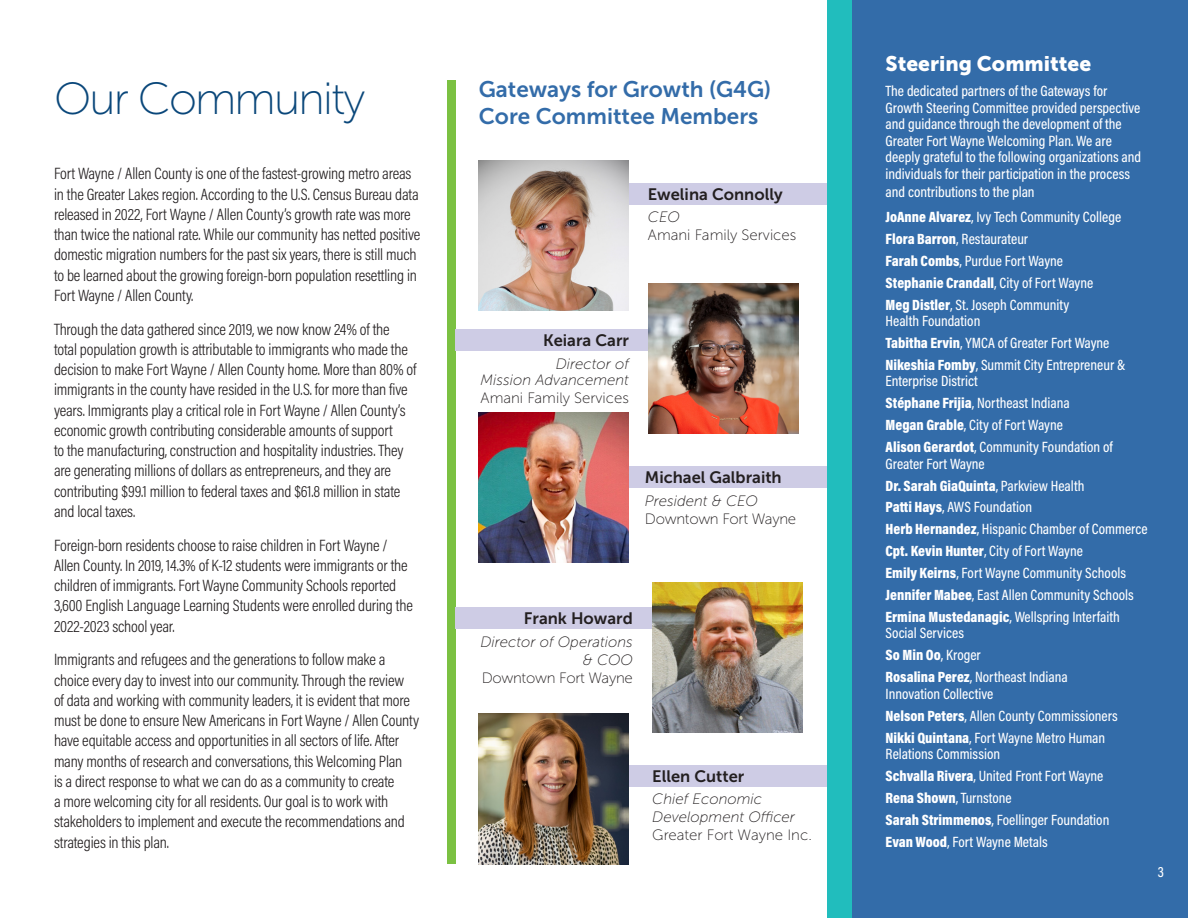
<style>
.page{position:relative;width:1188px;height:918px;background:#fff}
.page>*{position:absolute;margin:0;border:0;box-sizing:border-box;transform-origin:0 0}
.t1{font:45px "Museo Sans 100";letter-spacing:-.04em;color:#0a477a}
.t2{font:22.5px/27px "Museo Sans 700";color:#336ca9}
.t3{font:21px "Museo Sans 900";color:#fff}
.t4{font:300 16.5px/20.2px "Acumin Pro Cond";letter-spacing:-.01em;color:#231f20}
.t5{font:16.5px "Museo Sans 700";color:#231f20}
.t6{font:500 15px/16.5px "Acumin Pro Cond";color:#fff}
.t7{font:italic 15px/18px "Museo Sans 100";color:#231f20;text-align:right}
.t8{font:900 15px "Acumin Pro Cond";color:#fff}
.t9{font:15px "Museo Sans 100";color:#231f20}
.t10{font:15px "Museo Sans 100";letter-spacing:-.02em;color:#231f20}
.s1{font-weight:900}
.s2{font-weight:500}
</style>
<div class="page">
<div style="left:600px;top:183px;width:239px;height:21px;background:#cecce5"></div>
<div style="left:852px;top:0;width:336px;height:918px;background:#336ca9"></div>
<div style="left:447px;top:80px;width:9px;height:784px;background:#7bc142"></div>
<img style="left:479px;top:714px;width:150px;height:150px">
<img style="left:479px;top:413px;width:150px;height:150px">
<img style="left:648px;top:284px;width:150px;height:150px">
<img style="left:652px;top:582px;width:150px;height:150px">
<img style="left:479px;top:160px;width:150px;height:150px">
<div style="left:629px;top:467px;width:198px;height:21px;background:#cecce5"></div>
<div style="left:629px;top:765px;width:198px;height:21px;background:#cecce5"></div>
<div style="left:456px;top:329px;width:192px;height:21px;background:#cecce5"></div>
<div style="left:456px;top:608px;width:196px;height:21px;background:#cecce5"></div>
<div style="left:827px;top:0;width:25px;height:918px;background:#21bdbd"></div>
<p class="t1" style="left:54px;top:75px;width:313px">Our Community</p>
<p class="t4" style="left:54px;top:163px;width:368px">Fort Wayne / Allen County is one of the fastest-growing metro areas in the Greater Lakes region. According to the U.S. Census Bureau data released in 2022, Fort Wayne / Allen County’s growth rate was more than twice the national rate. While our community has netted positive domestic migration numbers for the past six years, there is still much to be learned about the growing foreign-born population resettling in Fort Wayne / Allen County.</p>
<p class="t4" style="left:54px;top:319px;width:364px">Through the data gathered since 2019, we now know 24% of the total population growth is attributable to immigrants who made the decision to make Fort Wayne / Allen County home. More than 80% of immigrants in the county have resided in the U.S. for more than five years. Immigrants play a critical role in Fort Wayne / Allen County’s economic growth contributing considerable amounts of support<br>to the manufacturing, construction and hospitality industries. They are generating millions of dollars as entrepreneurs, and they are contributing $99.1 million to federal taxes and $61.8 million in state and local taxes.</p>
<p class="t4" style="left:54px;top:535px;width:360px">Foreign-born residents choose to raise children in Fort Wayne / Allen County. In 2019, 14.3% of K-12 students were immigrants or the children of immigrants. Fort Wayne Community Schools reported 3,600 English Language Learning Students were enrolled during the 2022-2023 school year.</p>
<p class="t4" style="left:54px;top:649px;width:367px">Immigrants and refugees and the generations to follow make a choice every day to invest into our community. Through the review<br>of data and working with community leaders, it is evident that more must be done to ensure New Americans in Fort Wayne / Allen County have equitable access and opportunities in all sectors of life. After many months of research and conversations, this Welcoming Plan<br>is a direct response to what we can do as a community to create<br>a more welcoming city for all residents. Our goal is to work with stakeholders to implement and execute the recommendations and strategies in this plan.</p>
<p class="t2" style="left:479px;top:76px;width:294px">Gateways for Growth (G4G)<br>Core Committee Members</p>
<p class="t5" style="left:648px;top:185px;width:136px">Ewelina Connolly</p>
<p class="t7" style="left:648px;top:208px;width:33px">CEO</p>
<p class="t9" style="left:648px;top:227px;width:150px">Amani Family Services</p>
<p class="t5" style="left:543px;top:331px;width:87px">Keiara Carr</p>
<p class="t7" style="left:481px;top:355px;width:150px;line-height:16.5px">Director of<br>Mission Advancement</p>
<p class="t9" style="left:481px;top:390px;width:150px">Amani Family Services</p>
<p class="t5" style="left:645px;top:468px;width:138px">Michael Galbraith</p>
<p class="t7" style="left:645px;top:492px;width:114px">President &amp; CEO</p>
<p class="t10" style="left:645px;top:510px;width:153px">Downtown Fort Wayne</p>
<p class="t5" style="left:524px;top:609px;width:110px">Frank Howard</p>
<p class="t7" style="left:480px;top:633px;width:154px">Director of Operations &amp; COO</p>
<p class="t10" style="left:482px;top:670px;width:153px">Downtown Fort Wayne</p>
<p class="t5" style="left:652px;top:767px;width:94px">Ellen Cutter</p>
<p class="t7" style="left:652px;top:790px;width:144px;text-align:left">Chief Economic<br>Development Officer</p>
<p class="t9" style="left:652px;top:827px;width:161px">Greater Fort Wayne Inc.</p>
<p class="t3" style="left:886px;top:52px;width:207px">Steering Committee</p>
<p class="t6" style="left:886px;top:83px;width:257px">The dedicated partners of the Gateways for Growth Steering Committee provided perspective and guidance through the development of the Greater Fort Wayne Welcoming Plan. We are deeply grateful to the following organizations and individuals for their participation in the process</p>
<p class="t6" style="left:886px;top:183px;width:151px">and contributions to the plan</p>
<p class="t6" style="left:886px;top:208px;width:237px"><span class="s1">JoAnne Alvarez</span>, Ivy Tech Community College</p>
<p class="t6" style="left:886px;top:230px;width:144px"><span class="s1">Flora Barron</span>, Restaurateur</p>
<p class="t6" style="left:886px;top:252px;width:179px"><span class="s1">Farah Combs</span>, Purdue Fort Wayne</p>
<p class="t8" style="left:886px;top:273px;width:209px">Stephanie Crandall<span class="s2">, City of Fort Wayne</span></p>
<p class="t6" style="left:886px;top:296px;width:185px"><span class="s1">Meg Distler</span>, St. Joseph Community<br>Health Foundation</p>
<p class="t6" style="left:886px;top:334px;width:225px"><span class="s1">Tabitha Ervin</span>, YMCA of Greater Fort Wayne</p>
<p class="t6" style="left:886px;top:356px;width:241px"><span class="s1">Nikeshia Fomby</span>, Summit City Entrepreneur &amp;<br>Enterprise District</p>
<p class="t6" style="left:886px;top:395px;width:186px"><span class="s1">Stéphane Frijia</span>, Northeast Indiana</p>
<p class="t6" style="left:886px;top:416px;width:179px"><span class="s1">Megan Grable</span>, City of Fort Wayne</p>
<p class="t6" style="left:886px;top:438px;width:229px"><span class="s1">Alison Gerardot</span>, Community Foundation of<br>Greater Fort Wayne</p>
<p class="t8" style="left:886px;top:476px;width:200px">Dr. Sarah GiaQuinta<span class="s2">, Parkview Health</span></p>
<p class="t6" style="left:886px;top:499px;width:148px"><span class="s1">Patti Hays</span>, AWS Foundation</p>
<p class="t6" style="left:886px;top:521px;width:264px"><span class="s1">Herb Hernandez</span>, Hispanic Chamber of Commerce</p>
<p class="t6" style="left:886px;top:542px;width:199px"><span class="s1">Cpt. Kevin Hunter</span>, City of Fort Wayne</p>
<p class="t6" style="left:886px;top:564px;width:242px"><span class="s1">Emily Keirns</span>, Fort Wayne Community Schools</p>
<p class="t6" style="left:886px;top:586px;width:250px"><span class="s1">Jennifer Mabee</span>, East Allen Community Schools</p>
<p class="t6" style="left:886px;top:608px;width:236px"><span class="s1">Ermina Mustedanagic</span>, Wellspring Interfaith<br>Social Services</p>
<p class="t8" style="left:886px;top:645px;width:97px">So Min Oo<span class="s2">, Kroger</span></p>
<p class="t6" style="left:886px;top:668px;width:184px"><span class="s1">Rosalina Perez</span>, Northeast Indiana<br>Innovation Collective</p>
<p class="t6" style="left:886px;top:707px;width:234px"><span class="s1">Nelson Peters</span>, Allen County Commissioners</p>
<p class="t6" style="left:886px;top:729px;width:221px"><span class="s1">Nikki Quintana</span>, Fort Wayne Metro Human<br>Relations Commission</p>
<p class="t6" style="left:886px;top:767px;width:219px"><span class="s1">Schvalla Rivera</span>, United Front Fort Wayne</p>
<p class="t6" style="left:886px;top:789px;width:128px"><span class="s1">Rena Shown</span>, Turnstone</p>
<p class="t6" style="left:886px;top:811px;width:225px"><span class="s1">Sarah Strimmenos</span>, Foellinger Foundation</p>
<p class="t6" style="left:886px;top:833px;width:164px"><span class="s1">Evan Wood</span>, Fort Wayne Metals</p>
<p class="t6" style="left:1158px;top:863px;width:8px">3</p>
</div>
